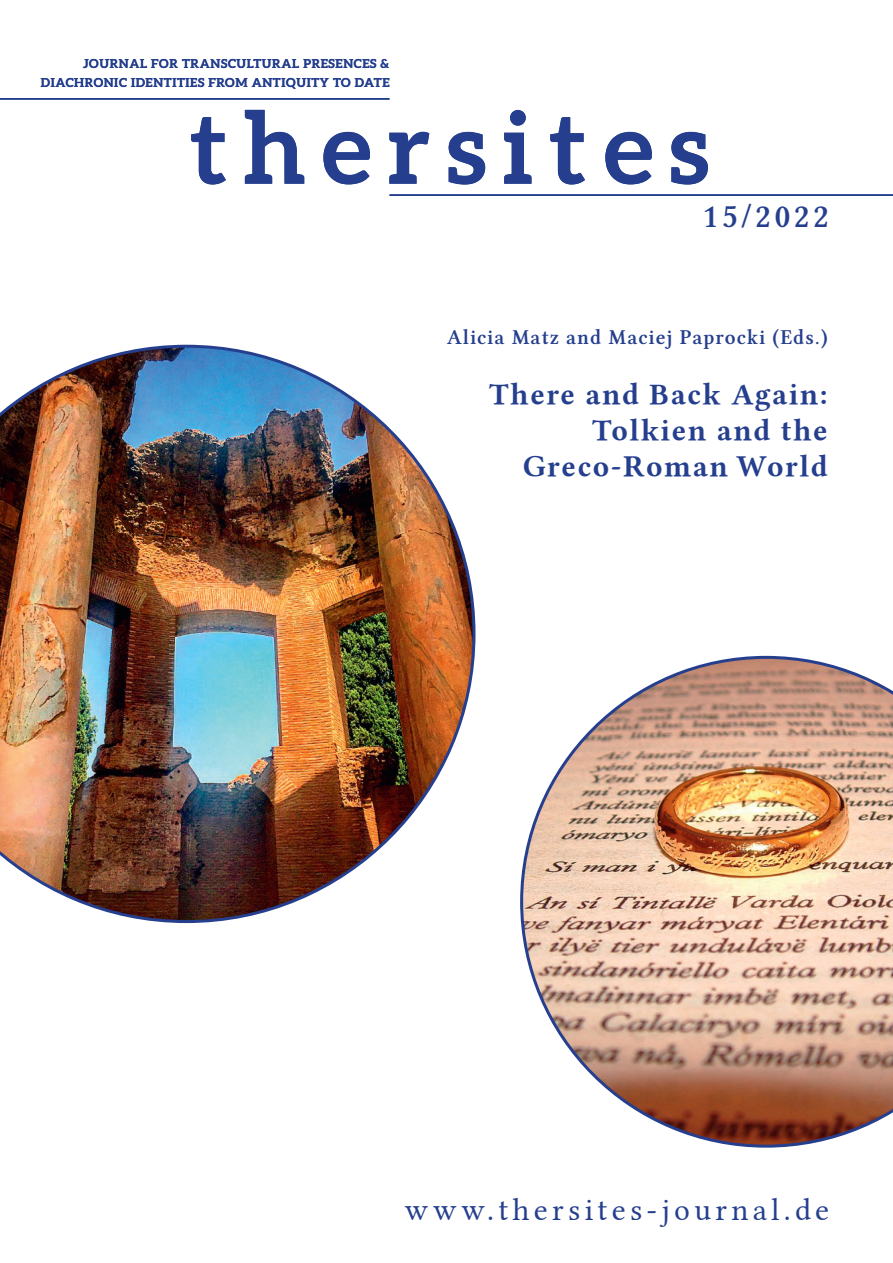
<style>
.page{position:relative;width:893px;height:1263px;background:#fff}
.page>*{position:absolute;margin:0;border:0;box-sizing:border-box;transform-origin:0 0}
.t1{font:700 99.3px "Aleo";letter-spacing:.16em;color:#253f8e}
.t2{font:33px "Linux Libertine GZ";letter-spacing:.095em;color:#253f8e}
.t3{font:31.5px "Linux Libertine G";letter-spacing:.135em;color:#253f8e}
.t4{font:30px/36px "Linux Libertine GB";letter-spacing:.05em;color:#253f8e;text-align:right}
.t5{font:21px "Linux Libertine GZ";letter-spacing:.05em;color:#253f8e}
.t6{font:700 12.45px/19.5px "Aleo";letter-spacing:.05em;color:#253f8e}
</style>
<div class="page">
<hr style="left:0;top:98px;width:389px;height:2px;background:#253f8e">
<hr style="left:389px;top:194px;width:504px;height:2px;background:#253f8e">
<img style="left:0;top:345px;width:475px;height:578px">
<img style="left:520px;top:656px;width:373px;height:492px">
<p class="t6" style="left:51px;top:53px;width:340px;text-indent:38px">OURNAL FOR RANSCULTURAL RESENCES<br>IACHRONIC DENTITIES FROM NTIQUITY TO ATE</p>
<p class="t6" style="left:41px;top:54px;width:350px;text-align:right">JOURNAL FOR TRANSCULTURAL PRESENCES &amp;<br>DIACHRONIC IDENTITIES FROM ANTIQUITY TO DATE</p>
<h1 class="t1" style="left:190px;top:91px;width:521px">THERSITES</h1>
<h2 class="t2" style="left:703px;top:197px;width:128px">15/2022</h2>
<h3 class="t5" style="left:447px;top:325px;width:382px">Alicia Matz and Maciej Paprocki (Eds.)</h3>
<h3 class="t4" style="left:489px;top:375px;width:340px">There and Back Again:<br>Tolkien and the<br>Greco-Roman World</h3>
<h3 class="t3" style="left:405px;top:1192px;width:426px">www.thersites-journal.de</h3>
</div>
